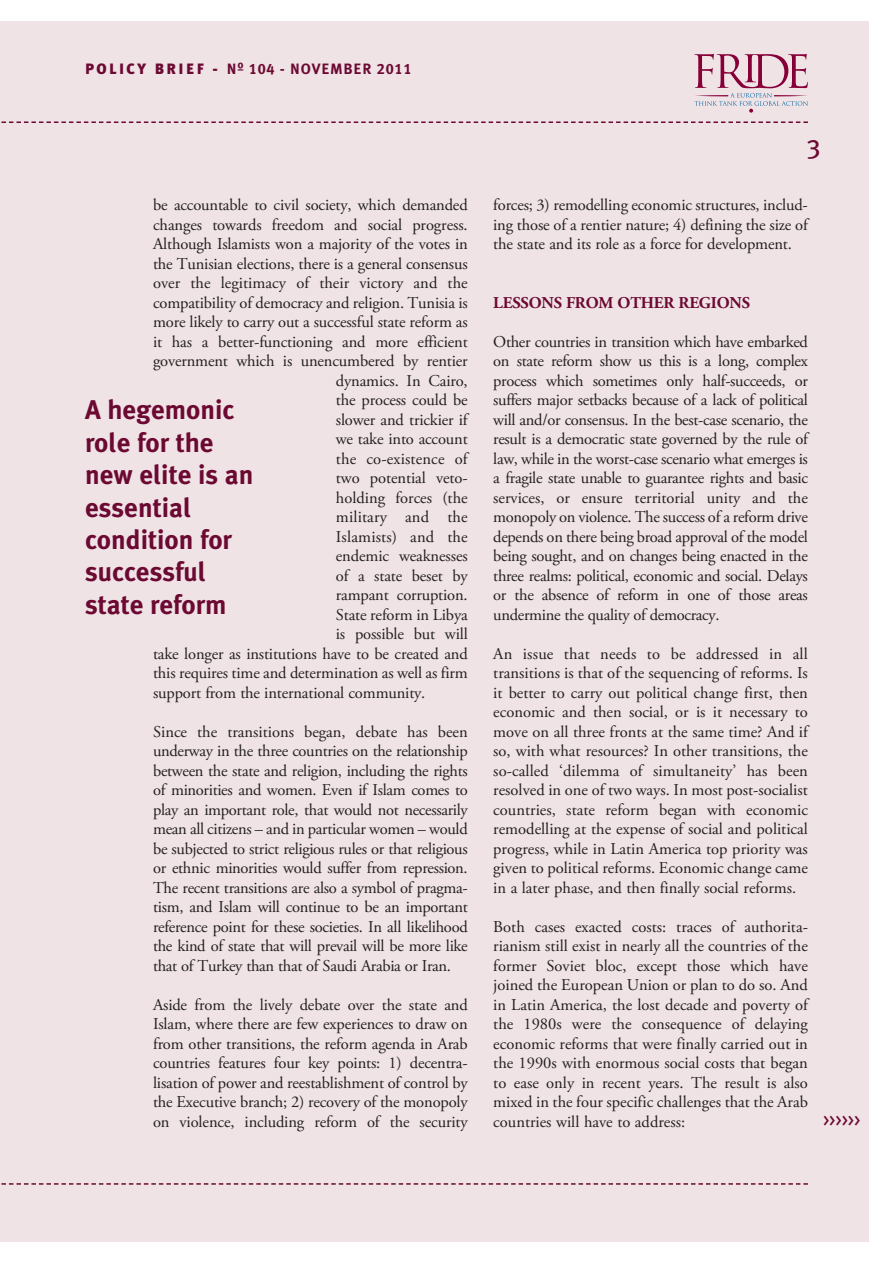
<style>
.page{position:relative;width:893px;height:1263px;background:#fff}
.page>*{position:absolute;margin:0;border:0;box-sizing:border-box;transform-origin:0 0}
.t1{font:700 27px/32.4px "Meta Plus";color:#6c0932}
.t2{font:27px "Meta Plus Book Caps";color:#6c0932}
.t3{font:18px "Meta Plus Book Caps";color:#6c0932}
.t4{font:16.5px/19.5px "Adobe Garamond Pro";letter-spacing:-.01em;color:#231f20;text-align:justify}
.t5{font:16.5px "Adobe Garamond Pro";letter-spacing:.01em;color:#231f20}
.t6{font:700 16.5px "Adobe Garamond Pro";letter-spacing:-.01em;color:#6c0932}
.t7{font:15px "Meta Plus Bold Caps";letter-spacing:.055em;color:#6c0932}
.s1{font-family:"Meta Plus";font-weight:900}
</style>
<div class="page">
<div style="left:0;top:22px;width:869px;height:1220px;background:#efe3e5"></div>
<svg style="left:1px;top:121px;width:807px;height:2px"></svg>
<svg style="left:1px;top:1183px;width:807px;height:2px"></svg>
<svg style="left:694px;top:54px;width:114px;height:58px"></svg>
<p class="t7" style="left:85px;top:60px;width:328px"><span class="s1">POLICY BRIEF -</span> Nº 104 - NOVEMBER 2011</p>
<p class="t4" style="left:153px;top:196px;width:316px">be accountable to civil society, which demanded</p>
<p class="t4" style="left:153px;top:216px;width:316px">changes towards freedom and social progress.</p>
<p class="t4" style="left:153px;top:235px;width:316px">Although Islamists won a majority of the votes in</p>
<p class="t4" style="left:153px;top:255px;width:316px">the Tunisian elections, there is a general consensus</p>
<p class="t4" style="left:153px;top:274px;width:316px">over the legitimacy of their victory and the</p>
<p class="t4" style="left:153px;top:294px;width:316px">compatibility of democracy and religion. Tunisia is</p>
<p class="t4" style="left:153px;top:313px;width:316px">more likely to carry out a successful state reform as</p>
<p class="t4" style="left:153px;top:333px;width:316px">it has a better-functioning and more efficient</p>
<p class="t4" style="left:153px;top:352px;width:316px">government which is unencumbered by rentier</p>
<p class="t4" style="left:336px;top:372px;width:133px">dynamics. In Cairo,</p>
<p class="t4" style="left:336px;top:391px;width:133px">the process could be</p>
<p class="t4" style="left:336px;top:411px;width:133px">slower and trickier if</p>
<p class="t4" style="left:336px;top:430px;width:133px">we take into account</p>
<p class="t5" style="left:336px;top:452px;width:133px">the co-existence of</p>
<p class="t4" style="left:336px;top:469px;width:133px">two potential veto-</p>
<p class="t4" style="left:336px;top:489px;width:133px">holding forces (the</p>
<p class="t5" style="left:336px;top:510px;width:133px">military and the</p>
<p class="t5" style="left:336px;top:530px;width:133px">Islamists) and the</p>
<p class="t4" style="left:336px;top:547px;width:133px">endemic weaknesses</p>
<p class="t4" style="left:336px;top:567px;width:133px">of a state beset by</p>
<p class="t4" style="left:336px;top:586px;width:133px">rampant corruption.</p>
<p class="t4" style="left:336px;top:606px;width:133px">State reform in Libya</p>
<p class="t4" style="left:336px;top:625px;width:133px">is possible but will</p>
<p class="t4" style="left:153px;top:645px;width:316px">take longer as institutions have to be created and</p>
<p class="t4" style="left:153px;top:664px;width:316px">this requires time and determination as well as firm</p>
<p class="t4" style="left:153px;top:684px;width:274px">support from the international community.</p>
<p class="t4" style="left:153px;top:723px;width:316px">Since the transitions began, debate has been underway in the three countries on the relationship between the state and religion, including the rights of minorities and women. Even if Islam comes to play an important role, that would not necessarily mean all citizens – and in particular women – would be subjected to strict religious rules or that religious or ethnic minorities would suffer from repression.<br>The recent transitions are also a symbol of pragma&shy;tism, and Islam will continue to be an important reference point for these societies. In all likelihood the kind of state that will prevail will be more like that of Turkey than that of Saudi Arabia or Iran.</p>
<p class="t4" style="left:153px;top:996px;width:316px">Aside from the lively debate over the state and Islam, where there are few experiences to draw on from other transitions, the reform agenda in Arab countries features four key points: 1) decentra&shy;lisation of power and reestablishment of control by the Executive branch; 2) recovery of the monopoly on violence, including reform of the security</p>
<h1 class="t1" style="left:85px;top:394px;width:170px">A hegemonic role for the new elite is an essential condition for successful state reform</h1>
<h1 class="t2" style="left:806px;top:133px;width:16px">3</h1>
<p class="t4" style="left:493px;top:196px;width:316px">forces; 3) remodelling economic structures, includ&shy;ing those of a rentier nature; 4) defining the size of the state and its role as a force for development.</p>
<p class="t6" style="left:493px;top:296px;width:258px">LESSONS FROM OTHER REGIONS</p>
<p class="t4" style="left:493px;top:333px;width:316px">Other countries in transition which have embarked on state reform show us this is a long, complex process which sometimes only half-succeeds, or suffers major setbacks because of a lack of political will and/or consensus. In the best-case scenario, the result is a democratic state governed by the rule of law, while in the worst-case scenario what emerges is a fragile state unable to guarantee rights and basic services, or ensure territorial unity and the monopoly on violence. The success of a reform drive depends on there being broad approval of the model being sought, and on changes being enacted in the three realms: political, economic and social. Delays or the absence of reform in one of those areas undermine the quality of democracy.</p>
<p class="t4" style="left:493px;top:645px;width:316px">An issue that needs to be addressed in all transitions is that of the sequencing of reforms. Is it better to carry out political change first, then economic and then social, or is it necessary to move on all three fronts at the same time? And if so, with what resources? In other transitions, the so-called ‘dilemma of simultaneity’ has been resolved in one of two ways. In most post-socialist countries, state reform began with economic remodelling at the expense of social and political progress, while in Latin America top priority was given to political reforms. Economic change came in a later phase, and then finally social reforms.</p>
<p class="t4" style="left:493px;top:918px;width:316px">Both cases exacted costs: traces of authorita&shy;rianism still exist in nearly all the countries of the former Soviet bloc, except those which have joined the European Union or plan to do so. And in Latin America, the lost decade and poverty of the 1980s were the consequence of delaying economic reforms that were finally carried out in the 1990s with enormous social costs that began to ease only in recent years. The result is also mixed in the four specific challenges that the Arab countries will have to address:</p>
<p class="t3" style="left:823px;top:1109px;width:39px">&gt;&gt;&gt;&gt;&gt;&gt;</p>
</div>
